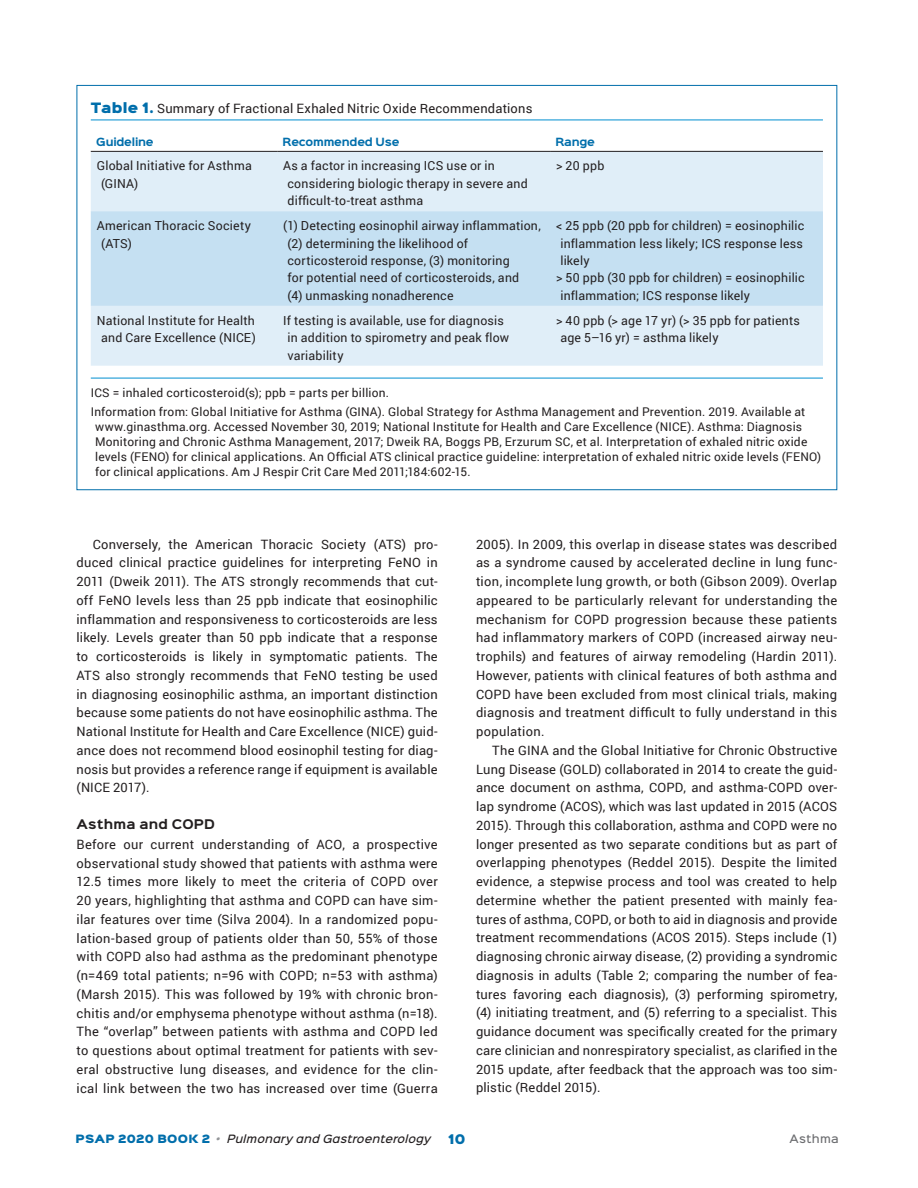
<style>
.page{position:relative;width:918px;height:1188px;background:#fff}
.page>*{position:absolute;margin:0;border:0;box-sizing:border-box;transform-origin:0 0}
.Body{font:12.9px/18.8px "Roboto";letter-spacing:.015em;color:#231f20;text-align:justify}
.BodyFirstPara{font:12.9px/18.8px "Roboto";letter-spacing:.025em;color:#231f20;text-align:justify}
.TableHD{font:12.9px "Roboto";letter-spacing:.015em;color:#231f20}
.TbkCellLeft{font:12.45px/17.4px "Roboto";letter-spacing:.015em;color:#231f20}
.TblFooter2{font:12px/15px "Roboto";letter-spacing:.02em;color:#231f20}
.TblFooter{font:12px "Roboto";letter-spacing:.02em;color:#231f20}
.t1{font:700 12px "Sinkin Sans 700";letter-spacing:.025em;color:#231f20}
.t2{font:12px "Sinkin Sans 900 X Black";color:#006eab}
.t3{font:500 10.5px "Sinkin Sans 500";letter-spacing:.03em;color:#6c6d70}
.t4{font:italic 500 10.35px "Sinkin Sans 500";letter-spacing:.02em;color:#231f20}
.TableHeadrow{font:700 10.2px "Sinkin Sans 700";letter-spacing:-.02em;color:#006eab}
.s1{font-family:"Sinkin Sans 900 X Black";color:#006eab}
.s2{font-family:"Sinkin Sans 900 X Black";font-weight:400;font-style:normal;color:#006eab}
.s3{color:#939598}
</style>
<div class="page">
<hr style="left:91px;top:120px;width:732px;height:1px;background:#008fd0">
<div style="left:91px;top:152px;width:732px;height:214px;background:#e0eef8"></div>
<div style="left:91px;top:211px;width:732px;height:95px;background:#c5e0f2"></div>
<hr style="left:91px;top:151px;width:186px;height:1px;background:#231f20">
<hr style="left:277px;top:151px;width:273px;height:1px;background:#231f20">
<hr style="left:550px;top:151px;width:273px;height:1px;background:#231f20">
<hr style="left:91px;top:378px;width:732px;height:1px;background:#008fd0">
<p class="TableHD" style="left:91px;top:99px;width:443px"><span class="s1">Table 1.</span> Summary of Fractional Exhaled Nitric Oxide Recommendations</p>
<p class="TableHeadrow" style="left:96px;top:136px;width:59px">Guideline</p>
<p class="TableHeadrow" style="left:283px;top:136px;width:118px">Recommended Use</p>
<p class="TableHeadrow" style="left:555px;top:136px;width:41px">Range</p>
<p class="TbkCellLeft" style="left:101px;top:157px;width:152px;text-indent:-4px">Global Initiative for Asthma (GINA)</p>
<p class="TbkCellLeft" style="left:288px;top:157px;width:242px;text-indent:-4px">As a factor in increasing ICS use or in considering biologic therapy in severe and difficult-to-treat asthma</p>
<p class="TbkCellLeft" style="left:556px;top:157px;width:50px">&gt; 20 ppb</p>
<p class="TbkCellLeft" style="left:101px;top:217px;width:151px;text-indent:-4px">American Thoracic Society (ATS)</p>
<p class="TbkCellLeft" style="left:288px;top:217px;width:255px;text-indent:-4px">(1) Detecting eosinophil airway inflammation, (2) determining the likelihood of corticosteroid response, (3) monitoring<br>for potential need of corticosteroids, and<br>(4) unmasking nonadherence</p>
<p class="TbkCellLeft" style="left:560px;top:217px;width:246px;text-indent:-4px">&lt; 25 ppb (20 ppb for children) = eosinophilic inflammation less likely; ICS response less likely</p>
<p class="TbkCellLeft" style="left:560px;top:269px;width:246px;text-indent:-4px">&gt; 50 ppb (30 ppb for children) = eosinophilic inflammation; ICS response likely</p>
<p class="TbkCellLeft" style="left:97px;top:311px;width:161px;text-align:center">National Institute for Health and Care Excellence (NICE)</p>
<p class="TbkCellLeft" style="left:288px;top:311px;width:223px;text-indent:-4px">If testing is available, use for diagnosis in addition to spirometry and peak flow variability</p>
<p class="TbkCellLeft" style="left:560px;top:311px;width:241px;text-indent:-4px">&gt; 40 ppb (&gt; age 17 yr) (&gt; 35 ppb for patients age 5–16 yr) = asthma likely</p>
<p class="TblFooter" style="left:91px;top:385px;width:300px">ICS = inhaled corticosteroid(s); ppb = parts per billion.</p>
<p class="TblFooter2" style="left:95px;top:404px;width:728px;text-indent:-4px">Information from: Global Initiative for Asthma (GINA). Global Strategy for Asthma Management and Prevention. 2019. Available at www.ginasthma.org. Accessed November 30, 2019; National Institute for Health and Care Excellence (NICE). Asthma: Diagnosis Monitoring and Chronic Asthma Management, 2017; Dweik RA, Boggs PB, Erzurum SC, et al. Interpretation of exhaled nitric oxide levels (FENO) for clinical applications. An Official ATS clinical practice guideline: interpretation of exhaled nitric oxide levels (FENO) for clinical applications. Am J Respir Crit Care Med 2011;184:602-15.</p>
<p class="Body" style="left:77px;top:534px;width:363px;text-indent:16px">Conversely, the American Thoracic Society (ATS) pro&shy;duced clinical practice guidelines for interpreting FeNO in 2011 (Dweik 2011). The ATS strongly recommends that cut&shy;off FeNO levels less than 25 ppb indicate that eosinophilic inflammation and responsiveness to corticosteroids are less likely. Levels greater than 50 ppb indicate that a response to corticosteroids is likely in symptomatic patients. The ATS also strongly recommends that FeNO testing be used in diagnosing eosinophilic asthma, an important distinction because some patients do not have eosinophilic asthma. The National Institute for Health and Care Excellence (NICE) guid&shy;ance does not recommend blood eosinophil testing for diag&shy;nosis but provides a reference range if equipment is available (NICE 2017).</p>
<h3 class="t1" style="left:77px;top:818px;width:140px">Asthma and COPD</h3>
<p class="BodyFirstPara" style="left:77px;top:834px;width:363px">Before our current understanding of ACO, a prospective observational study showed that patients with asthma were 12.5 times more likely to meet the criteria of COPD over 20 years, highlighting that asthma and COPD can have sim&shy;ilar features over time (Silva 2004). In a randomized popu&shy;lation-based group of patients older than 50, 55% of those with COPD also had asthma as the predominant phenotype (n=469 total patients; n=96 with COPD; n=53 with asthma) (Marsh 2015). This was followed by 19% with chronic bron&shy;chitis and/or emphysema phenotype without asthma (n=18).<br>The “overlap” between patients with asthma and COPD led to questions about optimal treatment for patients with sev&shy;eral obstructive lung diseases, and evidence for the clin&shy;ical link between the two has increased over time (Guerra</p>
<p class="BodyFirstPara" style="left:476px;top:534px;width:363px">2005). In 2009, this overlap in disease states was described as a syndrome caused by accelerated decline in lung func&shy;tion, incomplete lung growth, or both (Gibson 2009). Overlap appeared to be particularly relevant for understanding the mechanism for COPD progression because these patients had inflammatory markers of COPD (increased airway neu&shy;trophils) and features of airway remodeling (Hardin 2011).<br>However, patients with clinical features of both asthma and COPD have been excluded from most clinical trials, making diagnosis and treatment difficult to fully understand in this population.</p>
<p class="Body" style="left:476px;top:740px;width:363px;text-indent:16px">The GINA and the Global Initiative for Chronic Obstructive Lung Disease (GOLD) collaborated in 2014 to create the guid&shy;ance document on asthma, COPD, and asthma-COPD over&shy;lap syndrome (ACOS), which was last updated in 2015 (ACOS 2015). Through this collaboration, asthma and COPD were no longer presented as two separate conditions but as part of overlapping phenotypes (Reddel 2015). Despite the limited evidence, a stepwise process and tool was created to help determine whether the patient presented with mainly fea&shy;tures of asthma, COPD, or both to aid in diagnosis and provide treatment recommendations (ACOS 2015). Steps include (1) diagnosing chronic airway disease, (2) providing a syndromic diagnosis in adults (Table 2; comparing the number of fea&shy;tures favoring each diagnosis), (3) performing spirometry, (4) initiating treatment, and (5) referring to a specialist. This guidance document was specifically created for the primary care clinician and nonrespiratory specialist, as clarified in the 2015 update, after feedback that the approach was too sim&shy;plistic (Reddel 2015).</p>
<p class="t4" style="left:76px;top:1130px;width:357px"><span class="s2">PSAP 2020 BOOK 2</span> <span class="s3">•</span> Pulmonary and Gastroenterology</p>
<p class="t2" style="left:448px;top:1133px;width:19px">10</p>
<p class="t3" style="left:790px;top:1130px;width:51px">Asthma</p>
</div>
